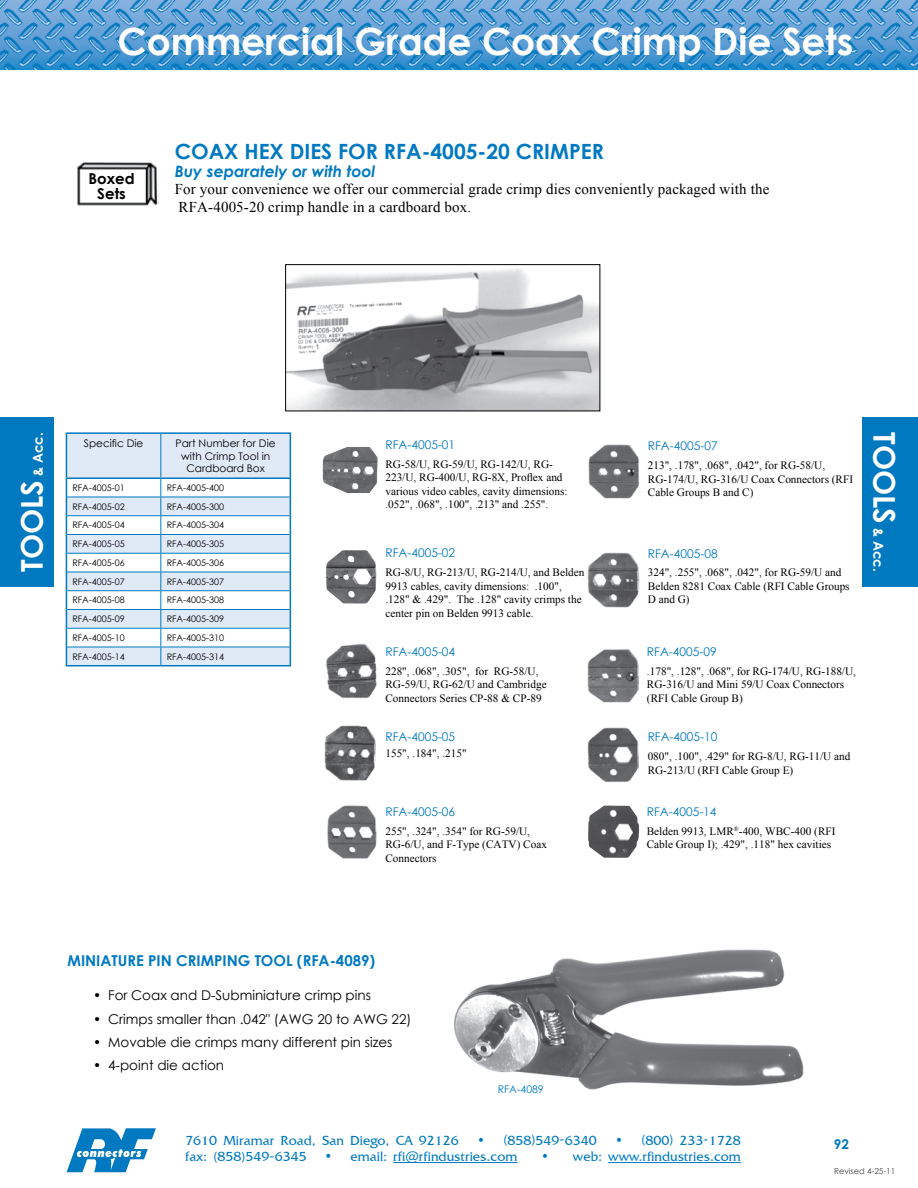
<style>
.page{position:relative;width:918px;height:1188px;background:#fff}
.page>*{position:absolute;margin:0;border:0;box-sizing:border-box;transform-origin:0 0}
.t1{font:700 37.5px "Century Gothic";color:#fff}
.t2{font:700 30px "Century Gothic";color:#fff}
.t3{font:700 21px "Century Gothic";color:#0079c1}
.t4{font:italic 700 15.75px "Century Gothic";color:#0079c1}
.t5{font:15px/18px "Times New Roman";letter-spacing:.01em;color:#000}
.t6{font:700 15px "Century Gothic";color:#0079c1}
.t7{font:700 15px/15px "Century Gothic";color:#000;text-align:center}
.t8{font:13.5px "Friz Quadrata IT Cby BT";color:#0079c1}
.t9{font:13.5px "Century Gothic";color:#000}
.t10{font:700 13.5px "Century Gothic";color:#fff}
.t11{font:700 13.5px "Century Gothic";color:#0079c1}
.t12{font:12px "Century Gothic";color:#0079c1}
.t13{font:11.25px/13.5px "Times New Roman";color:#000}
.t14{font:10.5px/12.6px "Century Gothic";color:#000;text-align:center}
.t15{font:10.5px "Century Gothic";color:#0079c1}
.t16{font:9px "Century Gothic";color:#000}
.t17{font:8.25px "Century Gothic";color:#000}
.s1{font-size:12px}
</style>
<div class="page">
<hr style="left:393px;top:1162px;width:124px;height:1px;background:#0079c1">
<hr style="left:608px;top:1162px;width:133px;height:1px;background:#0079c1">
<svg style="left:67px;top:1128px;width:89px;height:44px"></svg>
<div style="left:862px;top:418px;width:56px;height:169px;background:#0079c1"></div>
<div style="left:0;top:417px;width:54px;height:169px;background:#0079c1"></div>
<svg style="left:0;top:0;width:918px;height:70px;background:#5099d1"></svg>
<img style="left:453px;top:949px;width:351px;height:141px">
<div style="left:67px;top:434px;width:223px;height:43px;background:#e0e9f6"></div>
<hr style="left:66px;top:434px;width:1px;height:43px;background:#0079c1">
<hr style="left:66px;top:432px;width:95px;height:2px;background:#0079c1">
<hr style="left:160px;top:434px;width:1px;height:43px;background:#0079c1">
<hr style="left:161px;top:432px;width:130px;height:2px;background:#0079c1">
<hr style="left:290px;top:434px;width:1px;height:43px;background:#0079c1">
<hr style="left:66px;top:477px;width:95px;height:2px;background:#0079c1">
<hr style="left:161px;top:477px;width:130px;height:2px;background:#0079c1">
<hr style="left:66px;top:665px;width:95px;height:1px;background:#0079c1">
<svg style="left:66px;top:478px;width:225px;height:187px"></svg>
<hr style="left:161px;top:665px;width:130px;height:1px;background:#0079c1">
<img style="left:326px;top:550px;width:50px;height:54px">
<img style="left:326px;top:644px;width:51px;height:54px">
<img style="left:324px;top:725px;width:52px;height:56px">
<img style="left:588px;top:444px;width:52px;height:55px">
<img style="left:587px;top:553px;width:53px;height:55px">
<img style="left:587px;top:649px;width:52px;height:54px">
<img style="left:587px;top:728px;width:52px;height:55px">
<img style="left:588px;top:806px;width:51px;height:52px">
<img style="left:287px;top:268px;width:311px;height:141px">
<div style="left:285px;top:264px;width:315px;height:147px;border:1px solid #000"></div>
<img style="left:323px;top:447px;width:55px;height:46px">
<img style="left:327px;top:805px;width:50px;height:54px">
<img style="left:77px;top:162px;width:81px;height:44px">
<h1 class="t1" style="left:118px;top:13px;width:737px">Commercial Grade Coax Crimp Die Sets</h1>
<h3 class="t7" style="left:88px;top:170px;width:48px">Boxed<br>Sets</h3>
<h3 class="t3" style="left:175px;top:135px;width:370px">Coax HEX Dies for RFA-4005-20 Crimp</h3>
<h3 class="t3" style="left:581px;top:135px;width:19px">er</h3>
<h3 class="t4" style="left:175px;top:159px;width:202px">Buy separately or with tool</h3>
<h3 class="t5" style="left:175px;top:179px;width:596px">For your convenience we offer our commercial grade crimp dies conveniently packaged with the<br>RFA-4005-20 crimp handle in a cardboard box.</h3>
<p class="t10" style="left:28px;top:476px;width:46px;rotate:-90deg">&amp; Acc.</p>
<h2 class="t2" style="left:9px;top:572px;width:93px;rotate:-90deg">TOOLS</h2>
<p class="t14" style="left:84px;top:437px;width:61px">Specific Die</p>
<p class="t14" style="left:176px;top:437px;width:102px">Part Number for Die with Crimp Tool in<br>Cardboard Box</p>
<p class="t16" style="left:72px;top:481px;width:54px">RFA-4005-01</p>
<p class="t16" style="left:167px;top:481px;width:59px">RFA-4005-400</p>
<p class="t16" style="left:72px;top:500px;width:54px">RFA-4005-02</p>
<p class="t16" style="left:167px;top:500px;width:59px">RFA-4005-300</p>
<p class="t16" style="left:72px;top:519px;width:54px">RFA-4005-04</p>
<p class="t16" style="left:167px;top:519px;width:59px">RFA-4005-304</p>
<p class="t16" style="left:72px;top:538px;width:54px">RFA-4005-05</p>
<p class="t16" style="left:167px;top:538px;width:59px">RFA-4005-305</p>
<p class="t16" style="left:72px;top:556px;width:54px">RFA-4005-06</p>
<p class="t16" style="left:167px;top:556px;width:59px">RFA-4005-306</p>
<p class="t16" style="left:72px;top:575px;width:54px">RFA-4005-07</p>
<p class="t16" style="left:167px;top:575px;width:59px">RFA-4005-307</p>
<p class="t16" style="left:72px;top:594px;width:54px">RFA-4005-08</p>
<p class="t16" style="left:167px;top:594px;width:59px">RFA-4005-308</p>
<p class="t16" style="left:72px;top:613px;width:54px">RFA-4005-09</p>
<p class="t16" style="left:167px;top:613px;width:59px">RFA-4005-309</p>
<p class="t16" style="left:72px;top:631px;width:54px">RFA-4005-10</p>
<p class="t16" style="left:167px;top:631px;width:59px">RFA-4005-310</p>
<p class="t16" style="left:72px;top:650px;width:54px">RFA-4005-14</p>
<p class="t16" style="left:167px;top:650px;width:59px">RFA-4005-314</p>
<p class="t12" style="left:385px;top:436px;width:71px">RFA-4005-01</p>
<p class="t13" style="left:385px;top:457px;width:184px">RG-58/U, RG-59/U, RG-142/U, RG-223/U, RG-400/U, RG-8X, Proflex and various video cables, cavity dimensions: .052", .068", .100", .213" and .255".</p>
<p class="t12" style="left:385px;top:545px;width:71px">RFA-4005-02</p>
<p class="t13" style="left:385px;top:565px;width:201px">RG-8/U, RG-213/U, RG-214/U, and Belden 9913 cables, cavity dimensions: .100", .128" &amp; .429". The .128" cavity crimps the center pin on Belden 9913 cable.</p>
<p class="t12" style="left:385px;top:643px;width:71px">RFA-4005-04</p>
<p class="t13" style="left:385px;top:664px;width:163px">228", .068", .305", for RG-58/U,<br>RG-59/U, RG-62/U and Cambridge<br>Connectors Series CP-88 &amp; CP-89</p>
<p class="t12" style="left:385px;top:729px;width:71px">RFA-4005-05</p>
<p class="t13" style="left:385px;top:746px;width:83px">155", .184", .215"</p>
<p class="t12" style="left:385px;top:803px;width:71px">RFA-4005-06</p>
<p class="t13" style="left:385px;top:824px;width:163px">255", .324", .354" for RG-59/U,<br>RG-6/U, and F-Type (CATV) Coax<br>Connectors</p>
<p class="t12" style="left:648px;top:438px;width:71px">RFA-4005-07</p>
<p class="t13" style="left:648px;top:459px;width:207px">213", .178", .068", .042", for RG-58/U,<br>RG-174/U, RG-316/U Coax Connectors (RFI<br>Cable Groups B and C)</p>
<p class="t12" style="left:648px;top:545px;width:71px">RFA-4005-08</p>
<p class="t13" style="left:648px;top:566px;width:203px">324", .255", .068", .042", for RG-59/U and<br>Belden 8281 Coax Cable (RFI Cable Groups<br>D and G)</p>
<p class="t12" style="left:647px;top:643px;width:71px">RFA-4005-09</p>
<p class="t13" style="left:647px;top:664px;width:211px">.178", .128", .068", for RG-174/U, RG-188/U,<br>RG-316/U and Mini 59/U Coax Connectors (RFI Cable Group B)</p>
<p class="t12" style="left:648px;top:729px;width:71px">RFA-4005-10</p>
<p class="t13" style="left:648px;top:749px;width:204px">080", .100", .429" for RG-8/U, RG-11/U and<br>RG-213/U (RFI Cable Group E)</p>
<p class="t12" style="left:647px;top:803px;width:71px">RFA-4005-14</p>
<p class="t13" style="left:647px;top:824px;width:190px">Belden 9913, LMR<sup>®</sup>-400, WBC-400 (RFI<br>Cable Group I); .429", .118" hex cavities</p>
<h2 class="t2" style="left:907px;top:432px;width:93px;rotate:90deg">TOOLS</h2>
<p class="t10" style="left:889px;top:528px;width:46px;rotate:90deg">&amp; Acc.</p>
<h3 class="t6" style="left:68px;top:949px;width:23px">Miniatur</h3>
<h3 class="t6" style="left:136px;top:949px;width:62px">e Pin Crimping</h3>
<h3 class="t6" style="left:255px;top:949px;width:122px">Tool (RFA-4089)</h3>
<p class="t9" style="left:93px;top:986px;width:280px">• For Coax and D-Subminiature crimp pins</p>
<p class="t9" style="left:93px;top:1009px;width:320px">• Crimps smaller than .042" (AWG 20 to AWG 22)</p>
<p class="t9" style="left:93px;top:1033px;width:301px">• Movable die crimps many different pin sizes</p>
<p class="t9" style="left:93px;top:1056px;width:133px">• 4-point die action</p>
<p class="t15" style="left:498px;top:1082px;width:47px">RFA-4089</p>
<p class="t8" style="left:503px;top:1132px;width:95px"><span class="s1">(</span>858<span class="s1">)</span>549-6340</p>
<p class="t8" style="left:615px;top:1132px;width:127px">• <span class="s1">(</span>800<span class="s1">)</span> 233-1728</p>
<p class="t8" style="left:185px;top:1132px;width:275px">7610 Miramar Road, San Diego, CA 92126</p>
<p class="t8" style="left:477px;top:1132px;width:9px">•</p>
<p class="t11" style="left:834px;top:1133px;width:17px">92</p>
<p class="t8" style="left:185px;top:1148px;width:123px">fax: <span class="s1">(</span>858<span class="s1">)</span>549-6345</p>
<p class="t8" style="left:325px;top:1148px;width:194px">• email: rfi@rfindustries.com</p>
<p class="t8" style="left:541px;top:1148px;width:201px">• web: www.rfindustries.com</p>
<p class="t17" style="left:834px;top:1165px;width:63px">Revised 4-25-11</p>
</div>
